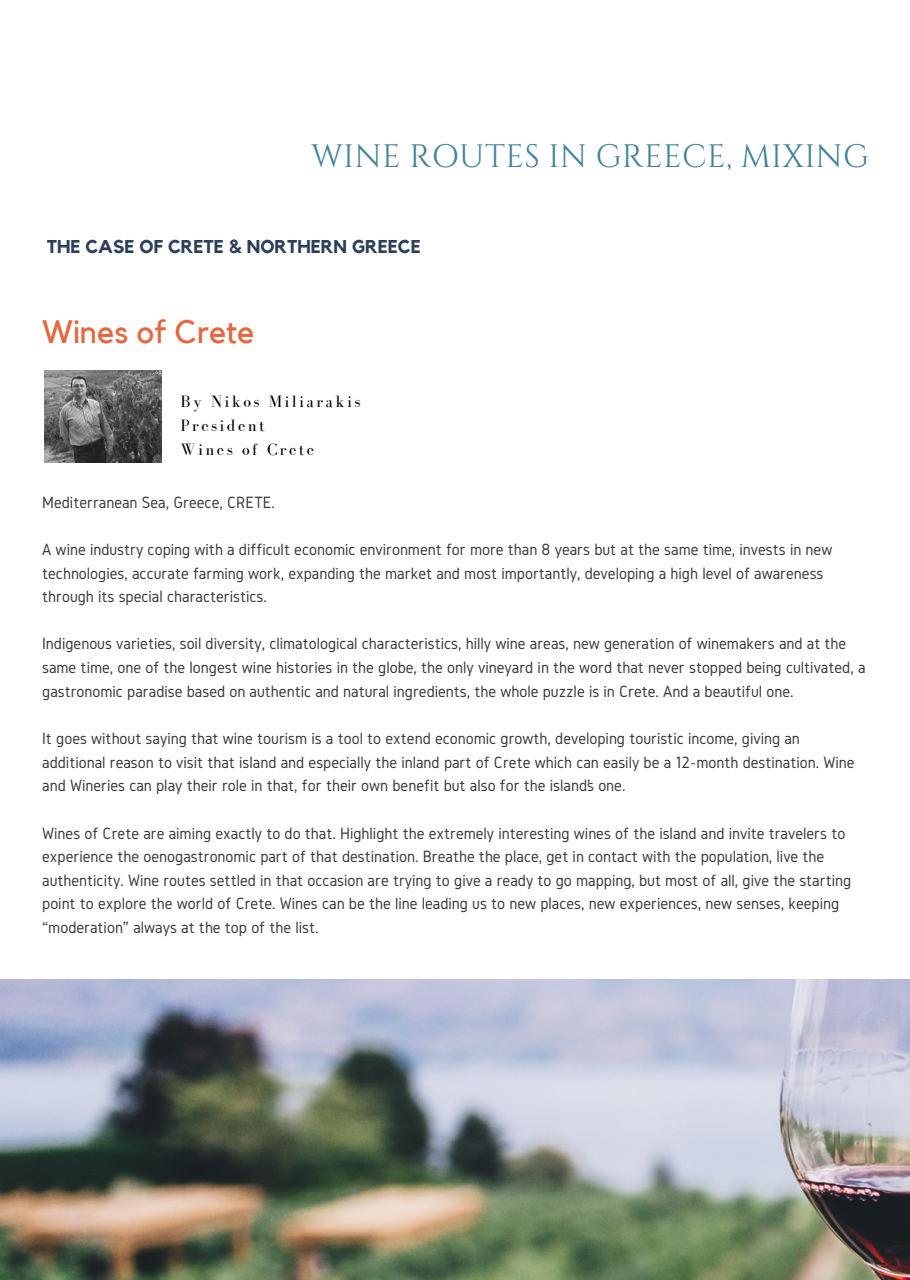
<style>
.page{position:relative;width:910px;height:1280px;background:#fff}
.page>*{position:absolute;margin:0;border:0;box-sizing:border-box;transform-origin:0 0}
.t1{font:32.4px "Cinzel";letter-spacing:.01em;color:#41839b}
.t2{font:32.4px "Kollektif";color:#e4683f}
.t3{font:700 18.45px "Kollektif";color:#2d4059}
.t4{font:16.95px/23.7px "Gidole";color:#38393d}
.t5{font:16.95px/23.7px "Bodoni FLF";letter-spacing:.14em;color:#000}
</style>
<div class="page">
<img style="left:44px;top:370px;width:117px;height:93px">
<img style="left:0;top:979px;width:910px;height:301px">
<h1 class="t1" style="left:311px;top:135px;width:559px">WINE ROUTES IN GREECE, MIXING</h1>
<p class="t3" style="left:47px;top:238px;width:375px">THE CASE OF CRETE &amp; NORTHERN GREECE</p>
<h1 class="t2" style="left:42px;top:317px;width:214px">Wines of Crete</h1>
<p class="t5" style="left:181px;top:390px;width:181px">By Nikos Miliarakis<br>President<br>Wines of Crete</p>
<p class="t4" style="left:42px;top:490px;width:234px">Mediterranean Sea, Greece, CRETE.</p>
<p class="t4" style="left:42px;top:537px;width:792px">A wine industry coping with a difficult economic environment for more than 8 years but at the same time, invests in new technologies, accurate farming work, expanding the market and most importantly, developing a high level of awareness through its special characteristics.</p>
<p class="t4" style="left:42px;top:632px;width:825px">Indigenous varieties, soil diversity, climatological characteristics, hilly wine areas, new generation of winemakers and at the same time, one of the longest wine histories in the globe, the only vineyard in the word that never stopped being cultivated, a gastronomic paradise based on authentic and natural ingredients, the whole puzzle is in Crete. And a beautiful one.</p>
<p class="t4" style="left:42px;top:726px;width:814px">It goes without saying that wine tourism is a tool to extend economic growth, developing touristic income, giving an additional reason to visit that island and especially the inland part of Crete which can easily be a 12-month destination. Wine and Wineries can play their role in that, for their own benefit but also for the island’s one.</p>
<p class="t4" style="left:42px;top:821px;width:810px">Wines of Crete are aiming exactly to do that. Highlight the extremely interesting wines of the island and invite travelers to experience the oenogastronomic part of that destination. Breathe the place, get in contact with the population, live the authenticity. Wine routes settled in that occasion are trying to give a ready to go mapping, but most of all, give the starting point to explore the world of Crete. Wines can be the line leading us to new places, new experiences, new senses, keeping “moderation” always at the top of the list.</p>
</div>
